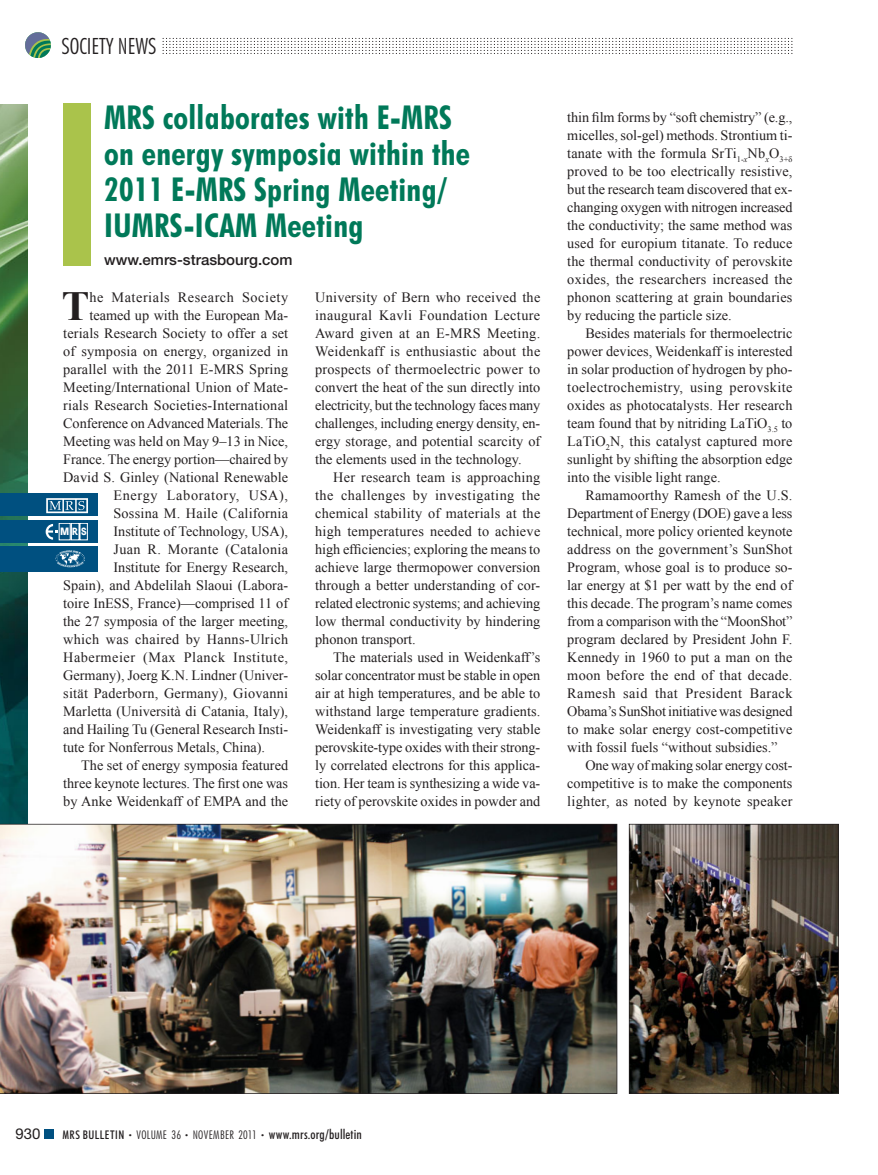
<style>
.page{position:relative;width:878px;height:1175px;background:#fff}
.page>*{position:absolute;margin:0;border:0;box-sizing:border-box;transform-origin:0 0}
.t1{font:700 41.4px "Times New Roman";color:#231f20}
.t2{font:700 condensed 33px/36px "Futura BT";letter-spacing:.01em;color:#007959}
.t3{font:300 condensed 22.5px "Futura BT";color:#231f20}
.t4{font:500 15px "Helvetica Neue LT Std";color:#231f20}
.t5{font:15px "Helvetica Neue LT Std";color:#231f20}
.t6{font:14.25px/18px "Times New Roman";color:#231f20;text-align:justify}
.t7{font:14.25px "Times New Roman";letter-spacing:.02em;color:#231f20}
.t8{font:14.25px "Times New Roman";letter-spacing:.025em;color:#231f20}
.t9{font:14.25px "Times New Roman";letter-spacing:.035em;color:#231f20}
.t10{font:14.25px "Times New Roman";letter-spacing:.04em;color:#231f20}
.t11{font:14.25px "Times New Roman";letter-spacing:.045em;color:#231f20}
.t12{font:300 condensed 12px "Futura BT";letter-spacing:.03em;color:#231f20}
.t13{font:800 10.35px "Swiss 721 BT";color:#fff;scale:.96 1}
.s1{font-family:"Geometric 415 BT Black A";font-weight:400}
.s2{font-size:10.2px}
.s3{font-weight:500}
.s4{font-size:7.5px}
.s5{font-weight:500;font-size:13.5px}
</style>
<div class="page">
<div style="left:45px;top:1130px;width:9px;height:8px;background:#005080"></div>
<svg style="left:25px;top:32px;width:26px;height:26px"></svg>
<svg style="left:162px;top:38px;width:630px;height:16px"></svg>
<img style="left:0;top:104px;width:27px;height:720px">
<div style="left:0;top:493px;width:98px;height:23px;background:#005080"></div>
<svg style="left:46px;top:498px;width:42px;height:15px"></svg>
<div style="left:63px;top:104px;width:27px;height:162px;background:#aac34b"></div>
<img style="left:628px;top:824px;width:211px;height:270px">
<div style="left:0;top:520px;width:98px;height:22px;background:#005080"></div>
<svg style="left:46px;top:523px;width:42px;height:17px"></svg>
<div style="left:0;top:546px;width:98px;height:26px;background:#005080"></div>
<svg style="left:56px;top:550px;width:29px;height:17px"></svg>
<img style="left:0;top:824px;width:617px;height:270px">
<h3 class="t3" style="left:62px;top:38px;width:96px">SOCIETY NEWS</h3>
<h2 class="t2" style="left:104px;top:103px;width:367px">MRS collaborates with E-MRS on energy symposia within the<br>2011 E-MRS Spring Meeting/<br>IUMRS-ICAM Meeting</h2>
<p class="t4" style="left:104px;top:255px;width:190px">www.emrs-strasbourg.com</p>
<h1 class="t1" style="left:62px;top:283px;width:29px">T</h1>
<p class="t10" style="left:89px;top:289px;width:200px">he Materials Research Society</p>
<p class="t6" style="left:89px;top:306px;width:200px">teamed up with the European Ma-</p>
<p class="t6" style="left:63px;top:324px;width:226px">terials Research Society to offer a set</p>
<p class="t7" style="left:63px;top:343px;width:226px">of symposia on energy, organized in</p>
<p class="t6" style="left:63px;top:360px;width:226px">parallel with the 2011 E-MRS Spring</p>
<p class="t6" style="left:63px;top:378px;width:226px">Meeting/International Union of Mate-</p>
<p class="t6" style="left:63px;top:396px;width:226px">rials Research Societies-International</p>
<p class="t6" style="left:63px;top:414px;width:226px">Conference on Advanced Materials. The</p>
<p class="t6" style="left:63px;top:432px;width:226px">Meeting was held on May 9–13 in Nice,</p>
<p class="t6" style="left:63px;top:450px;width:226px">France. The energy portion—chaired by</p>
<p class="t6" style="left:63px;top:468px;width:226px">David S. Ginley (National Renewable</p>
<p class="t11" style="left:113px;top:487px;width:176px">Energy Laboratory, USA),</p>
<p class="t6" style="left:113px;top:504px;width:176px">Sossina M. Haile (California</p>
<p class="t6" style="left:113px;top:522px;width:176px">Institute of Technology, USA),</p>
<p class="t8" style="left:113px;top:541px;width:176px">Juan R. Morante (Catalonia</p>
<p class="t6" style="left:113px;top:558px;width:176px">Institute for Energy Research,</p>
<p class="t6" style="left:63px;top:576px;width:226px">Spain), and Abdelilah Slaoui (Labora-</p>
<p class="t6" style="left:63px;top:594px;width:226px">toire InESS, France)—comprised 11 of</p>
<p class="t6" style="left:63px;top:612px;width:226px">the 27 symposia of the larger meeting,</p>
<p class="t8" style="left:63px;top:631px;width:226px">which was chaired by Hanns-Ulrich</p>
<p class="t9" style="left:63px;top:649px;width:226px">Habermeier (Max Planck Institute,</p>
<p class="t6" style="left:63px;top:666px;width:226px">Germany), Joerg K.N. Lindner (Univer-</p>
<p class="t7" style="left:63px;top:685px;width:226px">sität Paderborn, Germany), Giovanni</p>
<p class="t6" style="left:63px;top:702px;width:226px">Marletta (Università di Catania, Italy),</p>
<p class="t6" style="left:63px;top:720px;width:226px">and Hailing Tu (General Research Insti-</p>
<p class="t6" style="left:63px;top:738px;width:203px">tute for Nonferrous Metals, China).</p>
<p class="t6" style="left:81px;top:756px;width:208px">The set of energy symposia featured</p>
<p class="t6" style="left:63px;top:774px;width:226px">three keynote lectures. The first one was</p>
<p class="t6" style="left:63px;top:792px;width:226px">by Anke Weidenkaff of EMPA and the</p>
<p class="t13" style="left:60px;top:525px;width:29px">M<span class="s1">R</span><span class="s2">S</span></p>
<p class="t6" style="left:315px;top:288px;width:227px">University of Bern who received the inaugural Kavli Foundation Lecture Award given at an E-MRS Meeting.<br>Weidenkaff is enthusiastic about the prospects of thermoelectric power to convert the heat of the sun directly into electricity, but the technology faces many challenges, including energy density, en&shy;ergy storage, and potential scarcity of the elements used in the technology.</p>
<p class="t6" style="left:315px;top:468px;width:227px;text-indent:18px">Her research team is approaching the challenges by investigating the chemical stability of materials at the high temperatures needed to achieve high efficiencies; exploring the means to achieve large thermopower conversion through a better understanding of cor&shy;related electronic systems; and achieving low thermal conductivity by hindering phonon transport.</p>
<p class="t6" style="left:315px;top:648px;width:227px;text-indent:18px">The materials used in Weidenkaff’s solar concentrator must be stable in open air at high temperatures, and be able to withstand large temperature gradients.<br>Weidenkaff is investigating very stable perovskite-type oxides with their strong&shy;ly correlated electrons for this applica&shy;tion. Her team is synthesizing a wide va&shy;riety of perovskite oxides in powder and</p>
<p class="t6" style="left:567px;top:108px;width:227px">thin film forms by “soft chemistry” (e.g., micelles, sol-gel) methods. Strontium ti&shy;tanate with the formula SrTi<sub>1-</sub><sub>x</sub>Nb<sub>x</sub>O<sub>3+δ </sub>proved to be too electrically resistive, but the research team discovered that ex&shy;changing oxygen with nitrogen increased the conductivity; the same method was used for europium titanate. To reduce the thermal conductivity of perovskite oxides, the researchers increased the phonon scattering at grain boundaries by reducing the particle size.</p>
<p class="t6" style="left:567px;top:324px;width:227px;text-indent:18px">Besides materials for thermoelectric power devices, Weidenkaff is interested in solar production of hydrogen by pho&shy;toelectrochemistry, using perovskite oxides as photocatalysts. Her research team found that by nitriding LaTiO<sub>3.5</sub> to LaTiO<sub>2</sub>N, this catalyst captured more sunlight by shifting the absorption edge into the visible light range.</p>
<p class="t6" style="left:567px;top:486px;width:227px;text-indent:18px">Ramamoorthy Ramesh of the U.S.<br>Department of Energy (DOE) gave a less technical, more policy oriented keynote address on the government’s SunShot Program, whose goal is to produce so&shy;lar energy at $1 per watt by the end of this decade. The program’s name comes from a comparison with the “MoonShot” program declared by President John F.<br>Kennedy in 1960 to put a man on the moon before the end of that decade.<br>Ramesh said that President Barack Obama’s SunShot initiative was designed to make solar energy cost-competitive with fossil fuels “without subsidies.”</p>
<p class="t6" style="left:567px;top:756px;width:227px;text-indent:18px">One way of making solar energy cost&shy;competitive is to make the components lighter, as noted by keynote speaker</p>
<p class="t5" style="left:15px;top:1128px;width:27px">930</p>
<p class="t12" style="left:62px;top:1130px;width:301px"><span class="s3">MRS BULLETIN</span> <span class="s4">•</span> VOLUME 36 <span class="s4">•</span> NOVEMBER 2011 <span class="s4">•</span> <span class="s5">www.mrs.org/bulletin</span></p>
</div>
